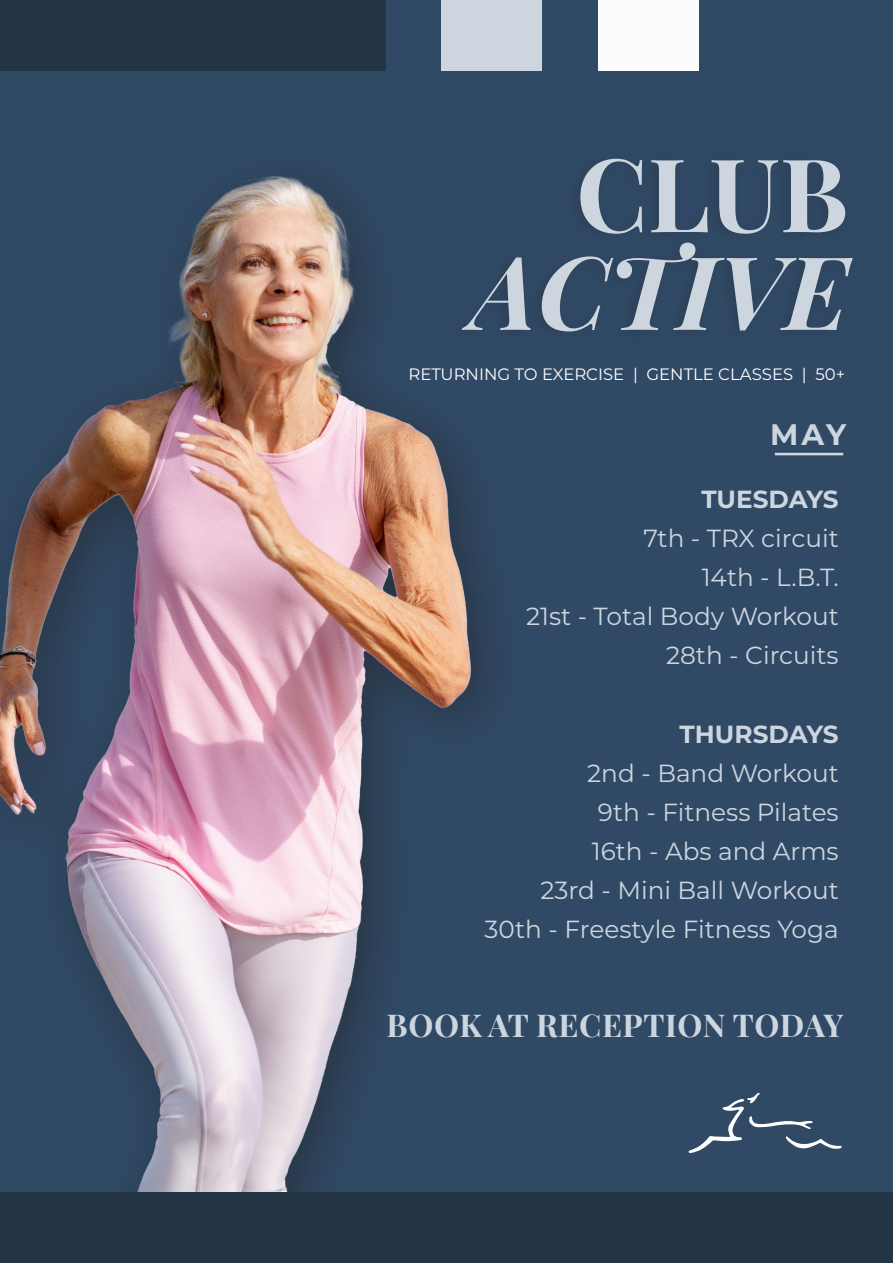
<style>
.page{position:relative;width:893px;height:1263px;background:#304965}
.page>*{position:absolute;margin:0;border:0;box-sizing:border-box;transform-origin:0 0}
.t1{font:italic 700 101.85px "Playfair Display";color:#cdd6df}
.t2{font:700 101.85px "Playfair Display";color:#cdd6df}
.t3{font:700 31.5px "Playfair Display";letter-spacing:.02em;color:#cdd6df}
.t4{font:700 29.7px "Montserrat";color:#cdd6df}
.t5{font:24.75px "Montserrat";color:#cdd6df}
.t6{font:700 24.75px "Montserrat";color:#cdd6df}
.t7{font:16.5px "Montserrat";color:#fff}
</style>
<div class="page">
<img style="left:0;top:176px;width:489px;height:1017px">
<div style="left:0;top:1193px;width:893px;height:70px;background:#243646"></div>
<svg style="left:688px;top:1093px;width:154px;height:60px"></svg>
<div style="left:447px;top:149px;width:414px;height:197px;background:#2f4863"></div>
<hr style="left:775px;top:453px;width:68px;height:2px;background:#cdd6df">
<div style="left:0;top:0;width:385px;height:70px;background:#243646"></div>
<div style="left:441px;top:0;width:101px;height:70px;background:#cdd6df"></div>
<div style="left:598px;top:0;width:100px;height:70px;background:#fdfcfc"></div>
<p class="t2" style="left:576px;top:114px;width:274px">CLUB</p>
<p class="t1" style="left:471px;top:210px;width:379px">ACTIVE</p>
<p class="t7" style="left:408px;top:362px;width:438px">RETURNING TO EXERCISE | GENTLE CLASSES | 50+</p>
<p class="t4" style="left:770px;top:413px;width:77px">MAY</p>
<p class="t6" style="left:701px;top:481px;width:139px">TUESDAYS</p>
<p class="t5" style="left:643px;top:521px;width:197px">7th - TRX circuit</p>
<p class="t5" style="left:702px;top:560px;width:139px">14th - L.B.T.</p>
<p class="t5" style="left:526px;top:599px;width:314px">21st - Total Body Workout</p>
<p class="t5" style="left:666px;top:638px;width:174px">28th - Circuits</p>
<p class="t6" style="left:680px;top:716px;width:161px">THURSDAYS</p>
<p class="t5" style="left:587px;top:756px;width:253px">2nd - Band Workout</p>
<p class="t5" style="left:598px;top:795px;width:242px">9th - Fitness Pilates</p>
<p class="t5" style="left:592px;top:834px;width:248px">16th - Abs and Arms</p>
<p class="t5" style="left:541px;top:873px;width:300px">23rd - Mini Ball Workout</p>
<p class="t5" style="left:484px;top:912px;width:356px">30th - Freestyle Fitness Yoga</p>
<p class="t3" style="left:387px;top:1000px;width:458px">BOOK AT RECEPTION TODAY</p>
</div>
